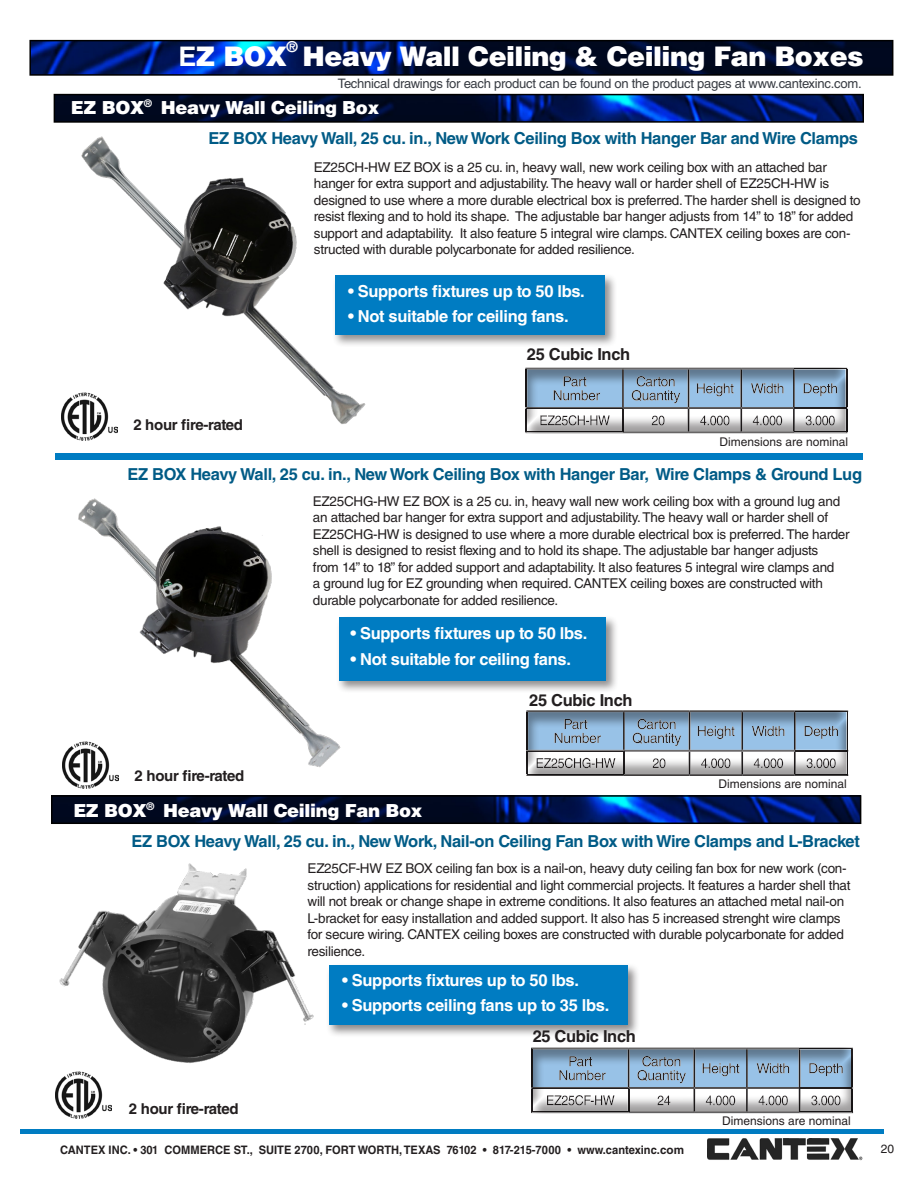
<style>
.page{position:relative;width:918px;height:1188px;background:#fff}
.page>*{position:absolute;margin:0;border:0;box-sizing:border-box;transform-origin:0 0}
.t1{font:900 27px "Helvetica LT Pro";letter-spacing:-.02em;color:#fff}
.t2{font:900 18px "Helvetica LT Pro";letter-spacing:-.02em;color:#fff}
.t3{font:700 16.5px "Helvetica LT Std";letter-spacing:-.02em;color:#005b86}
.t4{font:700 16.5px "Helvetica LT Std";letter-spacing:-.02em;color:#fff}
.t5{font:700 16.5px "Helvetica LT Std";letter-spacing:-.02em;color:#231f20}
.t6{font:700 15px "Helvetica LT Std";letter-spacing:-.02em;color:#231f20}
.t7{font:900 15px "Helvetica LT Pro";color:#fff}
.t8{font:13.5px/16.5px "Helvetica LT Std";letter-spacing:-.02em;color:#231f20}
.t9{font:13.05px "Helvetica LT Std";letter-spacing:-.02em;color:#383c43}
.t10{font:12px "Helvetica LT Std";color:#231f20}
.t11{font:700 11.7px "Helvetica LT Std";color:#231f20;scale:.95 1}
.s1{font-family:"Helvetica LT Std";font-weight:700}
</style>
<div class="page">
<img style="left:55px;top:1083px;width:57px;height:36px">
<img style="left:61px;top:393px;width:57px;height:47px">
<img style="left:78px;top:498px;width:263px;height:270px">
<img style="left:63px;top:742px;width:56px;height:47px">
<img style="left:707px;top:1139px;width:156px;height:21px">
<img style="left:32px;top:43px;width:858px;height:30px">
<div style="left:29px;top:40px;width:864px;height:36px;border:2px solid #000"></div>
<hr style="left:20px;top:1130px;width:864px;height:4px;background:#007cc2">
<img style="left:57px;top:97px;width:804px;height:23px">
<div style="left:54px;top:94px;width:810px;height:29px;border:2px solid #000"></div>
<img style="left:58px;top:863px;width:256px;height:220px">
<div style="left:326px;top:962px;width:314px;height:75px;background:#231f20;opacity:.53"></div>
<div style="left:329px;top:965px;width:299px;height:60px;background:#007cc2"></div>
<div style="left:517px;top:1046px;width:350px;height:83px;background:#231f20;opacity:.43"></div>
<div style="left:55px;top:453px;width:808px;height:7px;background:#007cc2"></div>
<img style="left:54px;top:798px;width:804px;height:23px">
<div style="left:51px;top:795px;width:810px;height:29px;border:2px solid #000"></div>
<img style="left:80px;top:136px;width:286px;height:288px">
<div style="left:332px;top:272px;width:286px;height:75px;background:#231f20;opacity:.5"></div>
<div style="left:335px;top:275px;width:270px;height:60px;background:#007cc2"></div>
<div style="left:512px;top:360px;width:349px;height:90px;background:#231f20;opacity:.43"></div>
<div style="left:513px;top:694px;width:349px;height:99px;background:#231f20;opacity:.43"></div>
<div style="left:336px;top:615px;width:282px;height:79px;background:#231f20;opacity:.5"></div>
<div style="left:339px;top:618px;width:267px;height:63px;background:#007cc2"></div>
<p class="t1" style="left:178px;top:38px;width:110px"><span class="s1">E</span>Z BOX</p>
<p class="t7" style="left:286px;top:37px;width:13px">®</p>
<p class="t1" style="left:303px;top:38px;width:563px">Heavy Wall Ceiling &amp; Ceiling Fan Boxes</p>
<p class="t9" style="left:338px;top:76px;width:525px">Technical drawings for each product can be found on the product pages at www.cantexinc.com.</p>
<p class="t2" style="left:71px;top:96px;width:310px">EZ BOX<sup>®</sup> Heavy Wall Ceiling Box</p>
<p class="t3" style="left:208px;top:128px;width:651px">EZ BOX Heavy Wall, 25 cu. in., New Work Ceiling Box with Hanger Bar and Wire Clamps</p>
<p class="t8" style="left:314px;top:159px;width:548px">EZ25CH-HW EZ BOX is a 25 cu. in, heavy wall, new work ceiling box with an attached bar hanger for extra support and adjustability. The heavy wall or harder shell of EZ25CH-HW is designed to use where a more durable electrical box is preferred. The harder shell is designed to resist flexing and to hold its shape. The adjustable bar hanger adjusts from 14” to 18” for added support and adaptability. It also feature 5 integral wire clamps. CANTEX ceiling boxes are con&shy;structed with durable polycarbonate for added resilience.</p>
<p class="t6" style="left:133px;top:415px;width:111px">2 hour fire-rated</p>
<p class="t4" style="left:348px;top:281px;width:238px">• Supports fixtures up to 50 lbs.</p>
<p class="t4" style="left:348px;top:307px;width:222px">• Not suitable for ceiling fans.</p>
<p class="t5" style="left:527px;top:344px;width:105px">25 Cubic Inch</p>
<p class="t10" style="left:720px;top:435px;width:130px">Dimensions are nominal</p>
<p class="t3" style="left:128px;top:465px;width:736px">EZ BOX Heavy Wall, 25 cu. in., New Work Ceiling Box with Hanger Bar, Wire Clamps &amp; Ground Lug</p>
<p class="t8" style="left:313px;top:493px;width:538px">EZ25CHG-HW EZ BOX is a 25 cu. in, heavy wall new work ceiling box with a ground lug and an attached bar hanger for extra support and adjustability. The heavy wall or harder shell of EZ25CHG-HW is designed to use where a more durable electrical box is preferred. The harder shell is designed to resist flexing and to hold its shape. The adjustable bar hanger adjusts<br>from 14” to 18” for added support and adaptability. It also features 5 integral wire clamps and<br>a ground lug for EZ grounding when required. CANTEX ceiling boxes are constructed with durable polycarbonate for added resilience.</p>
<p class="t4" style="left:350px;top:623px;width:238px">• Supports fixtures up to 50 lbs.</p>
<p class="t4" style="left:350px;top:649px;width:222px">• Not suitable for ceiling fans.</p>
<p class="t6" style="left:135px;top:767px;width:111px">2 hour fire-rated</p>
<p class="t2" style="left:73px;top:799px;width:351px">EZ BOX<sup>®</sup> Heavy Wall Ceiling Fan Box</p>
<p class="t5" style="left:529px;top:690px;width:105px">25 Cubic Inch</p>
<p class="t10" style="left:718px;top:777px;width:130px">Dimensions are nominal</p>
<p class="t3" style="left:132px;top:831px;width:730px">EZ BOX Heavy Wall, 25 cu. in., New Work, Nail-on Ceiling Fan Box with Wire Clamps and L-Bracket</p>
<p class="t8" style="left:308px;top:860px;width:544px">EZ25CF-HW EZ BOX ceiling fan box is a nail-on, heavy duty ceiling fan box for new work (con&shy;struction) applications for residential and light commercial projects. It features a harder shell that will not break or change shape in extreme conditions. It also features an attached metal nail-on L-bracket for easy installation and added support. It also has 5 increased strenght wire clamps for secure wiring. CANTEX ceiling boxes are constructed with durable polycarbonate for added resilience.</p>
<p class="t6" style="left:129px;top:1100px;width:111px">2 hour fire-rated</p>
<p class="t4" style="left:342px;top:970px;width:238px">• Supports fixtures up to 50 lbs.</p>
<p class="t4" style="left:342px;top:995px;width:269px">• Supports ceiling fans up to 35 lbs.</p>
<p class="t5" style="left:533px;top:1026px;width:105px">25 Cubic Inch</p>
<p class="t10" style="left:722px;top:1113px;width:130px">Dimensions are nominal</p>
<p class="t11" style="left:60px;top:1143px;width:658px">CANTEX INC. • 301 COMMERCE ST., SUITE 2700, FORT WORTH, TEXAS 76102 • 817-215-7000 • www.cantexinc.com</p>
<p class="t10" style="left:881px;top:1142px;width:15px">20</p>
</div>
